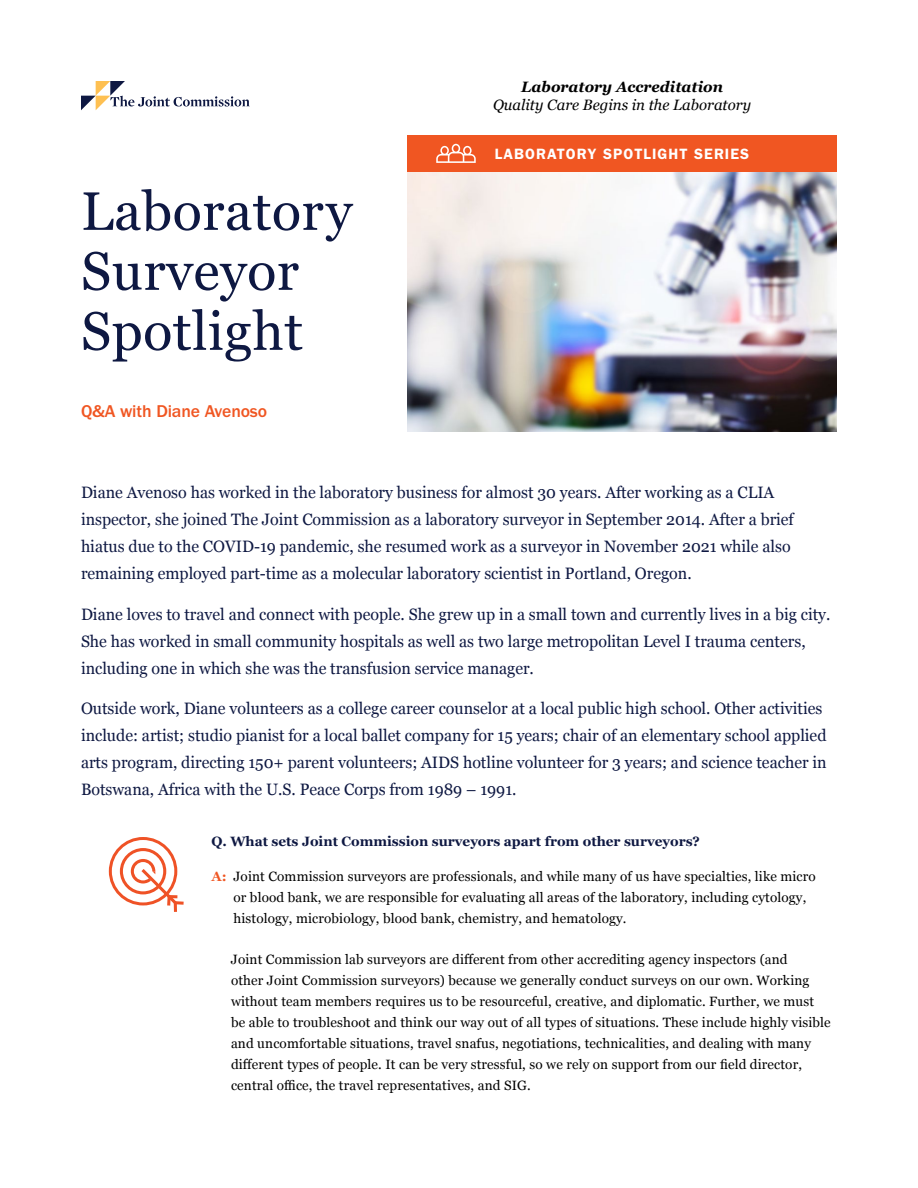
<style>
.page{position:relative;width:918px;height:1188px;background:#fff}
.page>*{position:absolute;margin:0;border:0;box-sizing:border-box;transform-origin:0 0}
.t1{font:54px/60px "Georgia";letter-spacing:.01em;color:#0e1842}
.Body_Copy{font:500 17.7px "ITC Franklin Gothic Std";letter-spacing:-.01em;color:#f05622}
.Body_Copy-2{font:16.5px/27px "Georgia";color:#0e1842}
.Body_Copy-3{font:italic 15px/18px "Georgia";color:#000;text-align:center}
.t2{font:600 15px "ITC Franklin Gothic Std";letter-spacing:.07em;color:#fff}
.Body_Copy-4{font:13.5px/21px "Georgia";letter-spacing:.01em;color:#000}
.Body_Copy-5{font:700 13.5px "Georgia";color:#0e1842}
.s1{font-weight:700}
.s2{font-weight:700;color:#f05622}
</style>
<div class="page">
<svg style="left:81px;top:81px;width:169px;height:29px"></svg>
<img style="left:407px;top:172px;width:430px;height:260px">
<div style="left:407px;top:135px;width:430px;height:37px;background:#f05622"></div>
<svg style="left:436px;top:144px;width:40px;height:19px"></svg>
<svg style="left:109px;top:837px;width:75px;height:75px"></svg>
<p class="Body_Copy-3" style="left:493px;top:78px;width:260px"><span class="s1">Laboratory Accreditation<br></span>Quality Care Begins in the Laboratory</p>
<p class="t1" style="left:81px;top:179px;width:273px">Laboratory<br>Surveyor<br>Spotlight</p>
<p class="Body_Copy" style="left:81px;top:401px;width:188px">Q&amp;A with Diane Avenoso</p>
<p class="t2" style="left:495px;top:144px;width:256px">LABORATORY SPOTLIGHT SERIES</p>
<p class="Body_Copy-2" style="left:81px;top:479px;width:714px">Diane Avenoso has worked in the laboratory business for almost 30 years. After working as a CLIA inspector, she joined The Joint Commission as a laboratory surveyor in September 2014. After a brief hiatus due to the COVID-19 pandemic, she resumed work as a surveyor in November 2021 while also remaining employed part-time as a molecular laboratory scientist in Portland, Oregon.</p>
<p class="Body_Copy-2" style="left:81px;top:600px;width:751px">Diane loves to travel and connect with people. She grew up in a small town and currently lives in a big city.<br>She has worked in small community hospitals as well as two large metropolitan Level I trauma centers, including one in which she was the transfusion service manager.</p>
<p class="Body_Copy-2" style="left:81px;top:695px;width:747px">Outside work, Diane volunteers as a college career counselor at a local public high school. Other activities include: artist; studio pianist for a local ballet company for 15 years; chair of an elementary school applied arts program, directing 150+ parent volunteers; AIDS hotline volunteer for 3 years; and science teacher in Botswana, Africa with the U.S. Peace Corps from 1989 – 1991.</p>
<p class="Body_Copy-5" style="left:212px;top:831px;width:490px">Q. What sets Joint Commission surveyors apart from other surveyors?</p>
<p class="Body_Copy-4" style="left:234px;top:865px;width:584px;text-indent:-22px"><span class="s2">A:</span> Joint Commission surveyors are professionals, and while many of us have specialties, like micro or blood bank, we are responsible for evaluating all areas of the laboratory, including cytology, histology, microbiology, blood bank, chemistry, and hematology.</p>
<p class="Body_Copy-4" style="left:231px;top:948px;width:601px">Joint Commission lab surveyors are different from other accrediting agency inspectors (and<br>other Joint Commission surveyors) because we generally conduct surveys on our own. Working without team members requires us to be resourceful, creative, and diplomatic. Further, we must be able to troubleshoot and think our way out of all types of situations. These include highly visible and uncomfortable situations, travel snafus, negotiations, technicalities, and dealing with many different types of people. It can be very stressful, so we rely on support from our field director, central office, the travel representatives, and SIG.</p>
</div>
